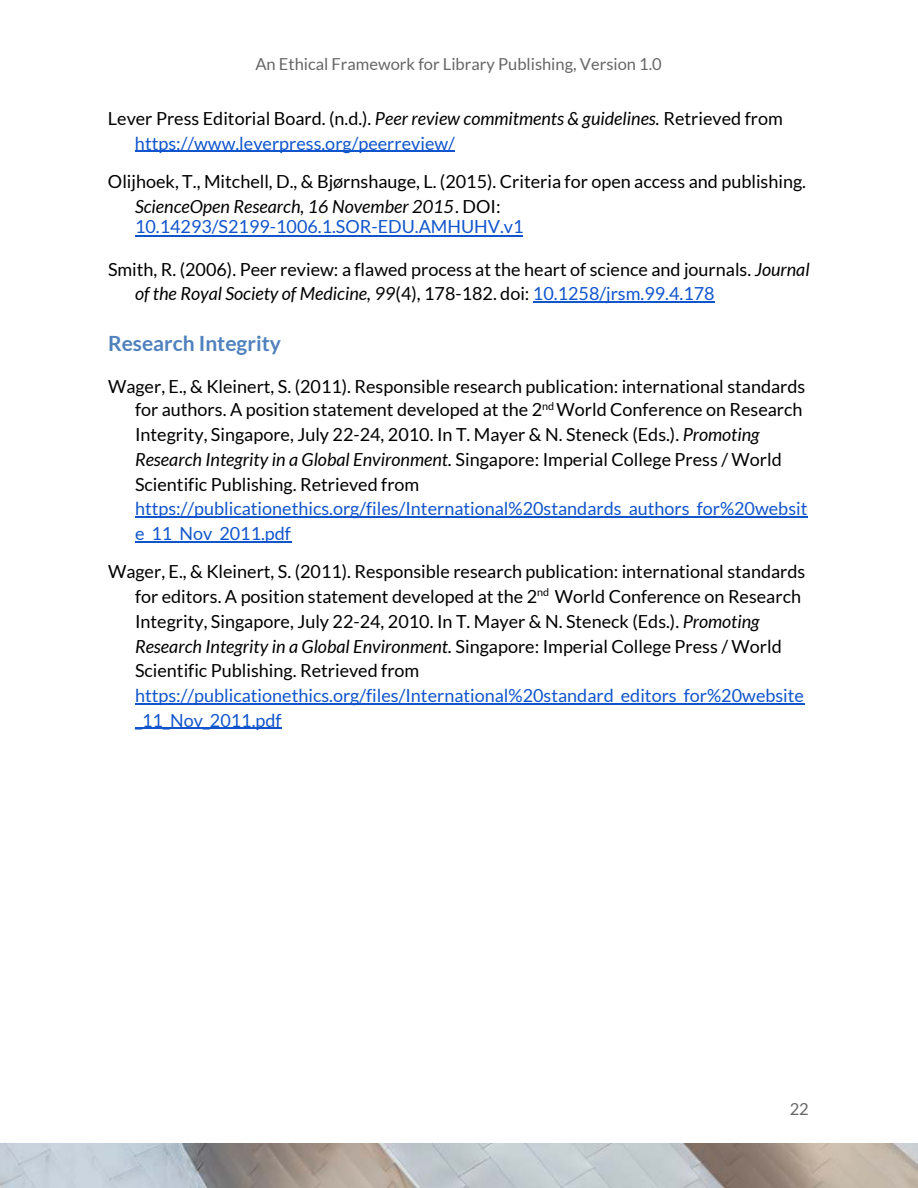
<style>
.page{position:relative;width:918px;height:1188px;background:#fff}
.page>*{position:absolute;margin:0;border:0;box-sizing:border-box;transform-origin:0 0}
.t1{font:700 21px "Lato";color:#4f81bd}
.t2{font:18px/24.8px "Lato";color:#000}
.t3{font:18px/24.8px "Lato";color:#15c}
.t4{font:16.5px "Lato";color:#666}
.s1{font-style:italic}
.s2{color:#15c}
</style>
<div class="page">
<hr style="left:135px;top:235px;width:388px;height:1px;background:#15c">
<hr style="left:135px;top:151px;width:319px;height:1px;background:#15c">
<hr style="left:533px;top:302px;width:181px;height:1px;background:#15c">
<hr style="left:135px;top:516px;width:673px;height:2px;background:#15c">
<hr style="left:135px;top:541px;width:156px;height:1px;background:#15c">
<hr style="left:135px;top:703px;width:669px;height:1px;background:#15c">
<hr style="left:135px;top:728px;width:146px;height:1px;background:#15c">
<img style="left:0;top:1144px;width:918px;height:44px">
<p class="t4" style="left:255px;top:53px;width:408px">An Ethical Framework for Library Publishing, Version 1.0</p>
<p class="t2" style="left:135px;top:106px;width:649px;text-indent:-27px">Lever Press Editorial Board. (n.d.). <span class="s1">Peer review commitments &amp; guidelines.</span> Retrieved from <span class="s2">https://www.leverpress.org/peerreview/</span></p>
<p class="t2" style="left:135px;top:169px;width:673px;text-indent:-27px">Olijhoek, T., Mitchell, D., &amp; Bjørnshauge, L. (2015). Criteria for open access and publishing.<br><span class="s1">ScienceOpen Research, 16 November 2015</span>. DOI:</p>
<p class="t3" style="left:135px;top:213px;width:390px">10.14293/S2199-1006.1.SOR-EDU.AMHUHV.v1</p>
<p class="t2" style="left:135px;top:256px;width:676px;text-indent:-27px">Smith, R. (2006). Peer review: a flawed process at the heart of science and journals. <span class="s1">Journal of the Royal Society of Medicine, 99</span>(4), 178-182. doi: <span class="s2">10.1258/jrsm.99.4.178</span></p>
<p class="t1" style="left:108px;top:330px;width:175px">Research Integrity</p>
<p class="t2" style="left:135px;top:373px;width:672px;text-indent:-27px">Wager, E., &amp; Kleinert, S. (2011). Responsible research publication: international standards for authors. A position statement developed at the 2<sup>nd</sup> World Conference on Research Integrity, Singapore, July 22-24, 2010. In T. Mayer &amp; N. Steneck (Eds.). <span class="s1">Promoting Research Integrity in a Global Environment.</span> Singapore: Imperial College Press / World Scientific Publishing. Retrieved from</p>
<p class="t3" style="left:135px;top:496px;width:674px">https://publicationethics.org/files/International%20standards_authors_for%20websit e_11_Nov_2011.pdf</p>
<p class="t2" style="left:135px;top:559px;width:672px;text-indent:-27px">Wager, E., &amp; Kleinert, S. (2011). Responsible research publication: international standards for editors. A position statement developed at the 2<sup>nd</sup> World Conference on Research Integrity, Singapore, July 22-24, 2010. In T. Mayer &amp; N. Steneck (Eds.). <span class="s1">Promoting Research Integrity in a Global Environment.</span> Singapore: Imperial College Press / World Scientific Publishing. Retrieved from</p>
<p class="t3" style="left:135px;top:683px;width:671px">https://publicationethics.org/files/International%20standard_editors_for%20website _11_Nov_2011.pdf</p>
<p class="t4" style="left:790px;top:1099px;width:21px">22</p>
</div>
